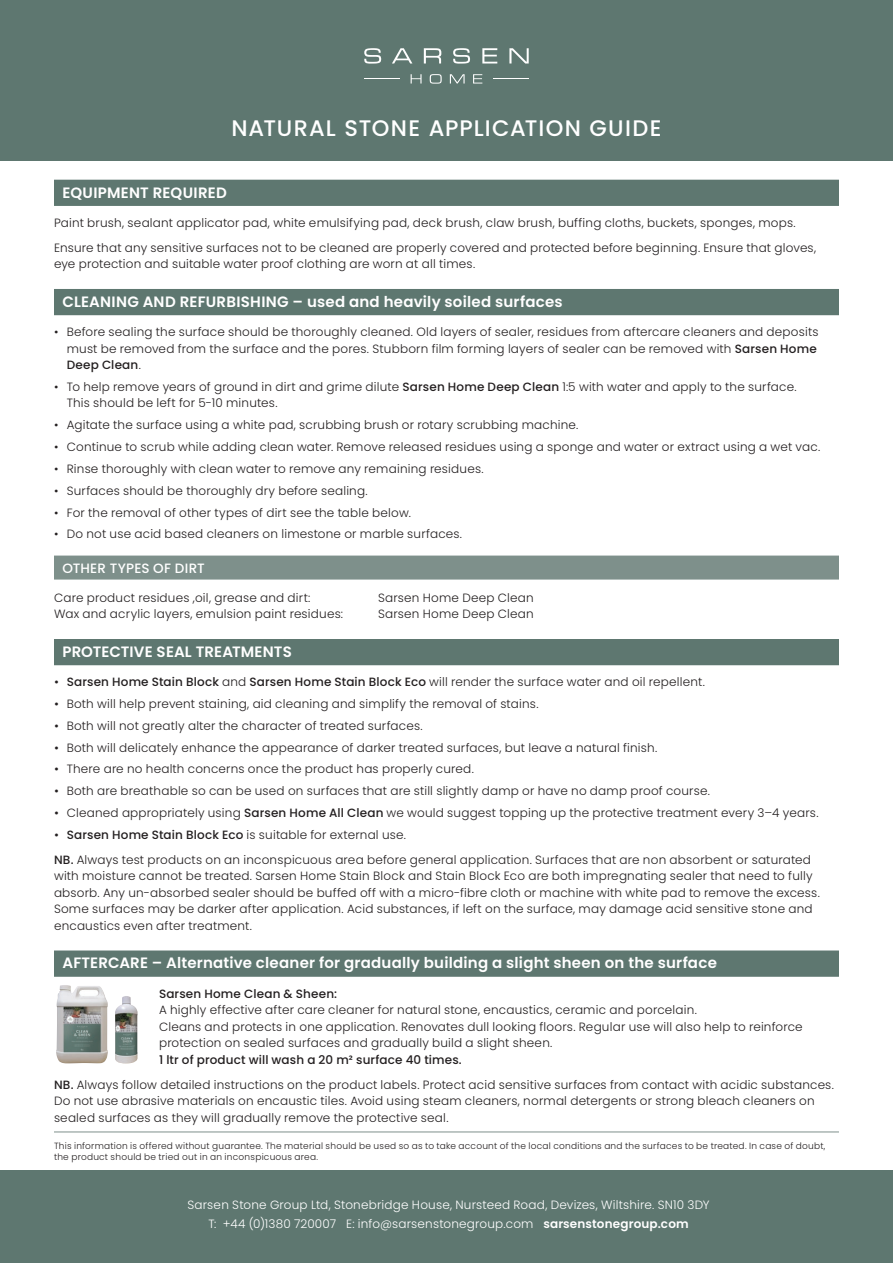
<style>
.page{position:relative;width:893px;height:1263px;background:#fff}
.page>*{position:absolute;margin:0;border:0;box-sizing:border-box;transform-origin:0 0}
.t1{font:500 22.5px "Poppins";letter-spacing:.045em;color:#fff}
.SECTIONS_Underlined{font:600 15px "Poppins";letter-spacing:.015em;color:#fff}
.Sections_second_inde{font:500 13.5px "Poppins";letter-spacing:.015em;color:#fff}
.body{font:300 12px/16.5px "Poppins";letter-spacing:.015em;color:#231f20}
.t2{font:300 12px "Poppins";letter-spacing:.015em;color:#fff}
.t3{font:300 9px/10.5px "Poppins";letter-spacing:.025em;color:#231f20}
.s1{font-weight:500}
.s2{font-weight:400}
.s3{font-weight:600}
</style>
<div class="page">
<div style="left:0;top:1170px;width:893px;height:93px;background:#5e7770"></div>
<div style="left:0;top:0;width:893px;height:160px;background:#5e7770"></div>
<svg style="left:364px;top:48px;width:17px;height:16px"></svg>
<svg style="left:392px;top:48px;width:20px;height:16px"></svg>
<svg style="left:424px;top:48px;width:17px;height:16px"></svg>
<svg style="left:453px;top:48px;width:17px;height:16px"></svg>
<svg style="left:482px;top:48px;width:15px;height:16px"></svg>
<svg style="left:509px;top:48px;width:20px;height:16px"></svg>
<hr style="left:364px;top:79px;width:36px;height:1px;background:#fff">
<hr style="left:493px;top:79px;width:36px;height:1px;background:#fff">
<svg style="left:411px;top:74px;width:11px;height:10px"></svg>
<svg style="left:430px;top:74px;width:12px;height:10px"></svg>
<svg style="left:450px;top:74px;width:15px;height:10px"></svg>
<svg style="left:473px;top:74px;width:9px;height:10px"></svg>
<div style="left:54px;top:180px;width:785px;height:26px;background:#5e7770"></div>
<div style="left:54px;top:289px;width:785px;height:26px;background:#5e7770"></div>
<div style="left:54px;top:556px;width:785px;height:24px;background:#7e908b"></div>
<div style="left:54px;top:639px;width:785px;height:26px;background:#5e7770"></div>
<div style="left:54px;top:950px;width:785px;height:27px;background:#5e7770"></div>
<hr style="left:54px;top:1132px;width:785px;height:1px;background:#7e908b">
<img style="left:115px;top:996px;width:23px;height:67px">
<img style="left:56px;top:985px;width:52px;height:78px">
<p class="t1" style="left:231px;top:115px;width:432px">NATURAL STONE APPLICATION GUIDE</p>
<p class="SECTIONS_Underlined" style="left:63px;top:184px;width:166px">EQUIPMENT REQUIRED</p>
<p class="body" style="left:54px;top:214px;width:743px">Paint brush, sealant applicator pad, white emulsifying pad, deck brush, claw brush, buffing cloths, buckets, sponges, mops.</p>
<p class="body" style="left:54px;top:239px;width:764px">Ensure that any sensitive surfaces not to be cleaned are properly covered and protected before beginning. Ensure that gloves, eye protection and suitable water proof clothing are worn at all times.</p>
<p class="SECTIONS_Underlined" style="left:63px;top:293px;width:502px">CLEANING AND REFURBISHING – used and heavily soiled surfaces</p>
<p class="body" style="left:67px;top:324px;width:753px;text-indent:-13px">• Before sealing the surface should be thoroughly cleaned. Old layers of sealer, residues from aftercare cleaners and deposits must be removed from the surface and the pores. Stubborn film forming layers of sealer can be removed with <span class="s1">Sarsen Home<br>Deep Clean</span>.</p>
<p class="body" style="left:67px;top:378px;width:731px;text-indent:-13px">• To help remove years of ground in dirt and grime dilute <span class="s1">Sarsen Home Deep Clean</span> 1:5 with water and apply to the surface.<br>This should be left for 5-10 minutes.</p>
<p class="body" style="left:54px;top:417px;width:526px">• Agitate the surface using a white pad, scrubbing brush or rotary scrubbing machine.</p>
<p class="body" style="left:54px;top:439px;width:768px">• Continue to scrub while adding clean water. Remove released residues using a sponge and water or extract using a wet vac.</p>
<p class="body" style="left:54px;top:460px;width:431px">• Rinse thoroughly with clean water to remove any remaining residues.</p>
<p class="body" style="left:54px;top:482px;width:315px">• Surfaces should be thoroughly dry before sealing.</p>
<p class="body" style="left:54px;top:504px;width:358px">• For the removal of other types of dirt see the table below.</p>
<p class="body" style="left:54px;top:526px;width:410px">• Do not use acid based cleaners on limestone or marble surfaces.</p>
<p class="Sections_second_inde" style="left:63px;top:560px;width:144px">OTHER TYPES OF DIRT</p>
<p class="body" style="left:54px;top:589px;width:258px">Care product residues ,oil, grease and dirt:</p>
<p class="body" style="left:378px;top:589px;width:157px">Sarsen Home Deep Clean</p>
<p class="body" style="left:54px;top:606px;width:291px">Wax and acrylic layers, emulsion paint residues:</p>
<p class="body" style="left:378px;top:606px;width:157px">Sarsen Home Deep Clean</p>
<p class="SECTIONS_Underlined" style="left:63px;top:643px;width:231px">PROTECTIVE SEAL TREATMENTS</p>
<p class="body" style="left:54px;top:674px;width:652px"><span class="s2">•</span> <span class="s1">Sarsen Home Stain Block</span> and <span class="s1">Sarsen Home Stain Block Eco</span> will render the surface water and oil repellent.</p>
<p class="body" style="left:54px;top:695px;width:486px"><span class="s2">•</span> Both will help prevent staining, aid cleaning and simplify the removal of stains.</p>
<p class="body" style="left:54px;top:717px;width:370px"><span class="s2">•</span> Both will not greatly alter the character of treated surfaces.</p>
<p class="body" style="left:54px;top:739px;width:605px"><span class="s2">•</span> Both will delicately enhance the appearance of darker treated surfaces, but leave a natural finish.</p>
<p class="body" style="left:54px;top:761px;width:421px"><span class="s2">•</span> There are no health concerns once the product has properly cured.</p>
<p class="body" style="left:54px;top:783px;width:657px"><span class="s2">•</span> Both are breathable so can be used on surfaces that are still slightly damp or have no damp proof course.</p>
<p class="body" style="left:54px;top:805px;width:766px"><span class="s2">•</span> Cleaned appropriately using <span class="s1">Sarsen Home All Clean</span> we would suggest topping up the protective treatment every 3–4 years.</p>
<p class="body" style="left:54px;top:826px;width:353px"><span class="s2">•</span> <span class="s1">Sarsen Home Stain Block Eco</span> is suitable for external use.</p>
<p class="body" style="left:54px;top:851px;width:767px"><span class="s1">NB.</span> Always test products on an inconspicuous area before general application. Surfaces that are non absorbent or saturated with moisture cannot be treated. Sarsen Home Stain Block and Stain Block Eco are both impregnating sealer that need to fully absorb. Any un-absorbed sealer should be buffed off with a micro-fibre cloth or machine with white pad to remove the excess.<br>Some surfaces may be darker after application. Acid substances, if left on the surface, may damage acid sensitive stone and encaustics even after treatment.</p>
<p class="SECTIONS_Underlined" style="left:63px;top:954px;width:656px">AFTERCARE – Alternative cleaner for gradually building a slight sheen on the surface</p>
<p class="body" style="left:159px;top:985px;width:645px"><span class="s1">Sarsen Home Clean &amp; Sheen:<br></span>A highly effective after care cleaner for natural stone, encaustics, ceramic and porcelain.<br>Cleans and protects in one application. Renovates dull looking floors. Regular use will also help to reinforce protection on sealed surfaces and gradually build a slight sheen.<br><span class="s1">1 ltr of product will wash a 20 m² surface 40 times.</span></p>
<p class="body" style="left:54px;top:1076px;width:781px"><span class="s1">NB.</span> Always follow detailed instructions on the product labels. Protect acid sensitive surfaces from contact with acidic substances.<br>Do not use abrasive materials on encaustic tiles. Avoid using steam cleaners, normal detergents or strong bleach cleaners on sealed surfaces as they will gradually remove the protective seal.</p>
<p class="t3" style="left:54px;top:1141px;width:773px">This information is offered without guarantee. The material should be used so as to take account of the local conditions and the surfaces to be treated. In case of doubt, the product should be tried out in an inconspicuous area.</p>
<p class="t2" style="left:187px;top:1197px;width:524px">Sarsen Stone Group Ltd, Stonebridge House, Nursteed Road, Devizes, Wiltshire. SN10 3DY</p>
<p class="t2" style="left:208px;top:1217px;width:482px">T: +44 (0)1380 720007 E: info@sarsenstonegroup.com <span class="s3">sarsenstonegroup.com</span></p>
</div>
